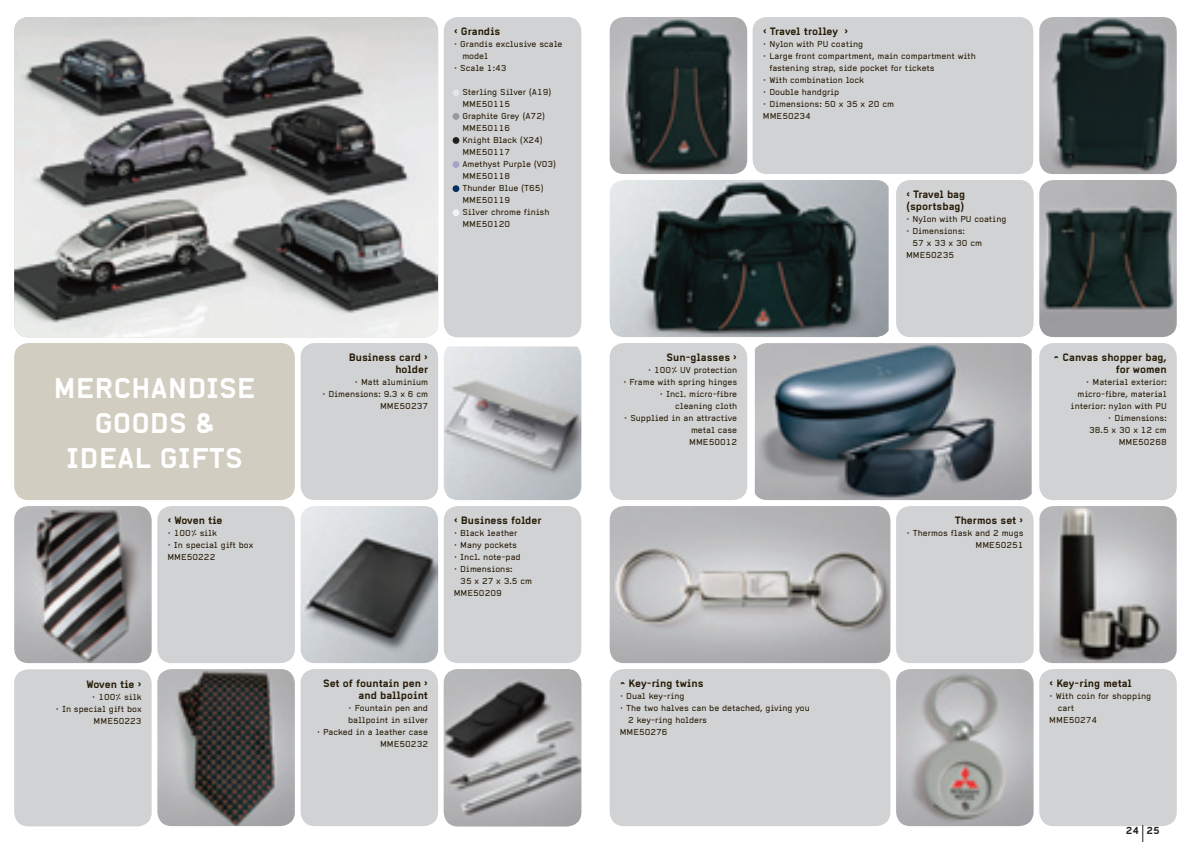
<style>
.page{position:relative;width:1191px;height:842px;background:#fff}
.page>*{position:absolute;margin:0;border:0;box-sizing:border-box;transform-origin:0 0}
.t1{font:700 28px "Alpha Headline Pro";color:#fff}
.t2{font:700 10.5px/12px "Alpha Headline Pro";color:#251a05;text-align:right}
.t3{font:700 10px "Alpha Headline Pro";color:#231f20}
.t4{font:8.5px/12px "Alpha Headline Pro";color:#251a05;text-align:right}
</style>
<div class="page">
<div style="left:300px;top:669px;width:138px;height:157px;background:#d1d2d4;border-radius:14px"></div>
<div style="left:300px;top:343px;width:138px;height:157px;background:#d1d2d4;border-radius:14px"></div>
<img style="left:1039px;top:180px;width:137px;height:157px">
<div style="left:1039px;top:669px;width:137px;height:157px;background:#d1d2d4;border-radius:14px"></div>
<svg style="left:1142px;top:825px;width:1px;height:17px"></svg>
<div style="left:14px;top:343px;width:281px;height:157px;background:#d2cdc1;border-radius:14px"></div>
<img style="left:14px;top:17px;width:424px;height:320px">
<img style="left:444px;top:669px;width:137px;height:157px">
<img style="left:14px;top:506px;width:138px;height:157px">
<img style="left:300px;top:506px;width:138px;height:157px">
<div style="left:444px;top:17px;width:137px;height:320px;background:#d1d2d4;border-radius:14px"></div>
<div style="left:157px;top:506px;width:138px;height:157px;background:#d1d2d4;border-radius:14px"></div>
<img style="left:157px;top:669px;width:138px;height:157px">
<div style="left:14px;top:669px;width:138px;height:157px;background:#d1d2d4;border-radius:14px"></div>
<img style="left:444px;top:346px;width:137px;height:154px">
<div style="left:444px;top:506px;width:137px;height:157px;background:#d1d2d4;border-radius:14px"></div>
<div style="left:752px;top:17px;width:281px;height:157px;background:#d1d2d4;border-radius:14px"></div>
<img style="left:609px;top:180px;width:279px;height:157px">
<img style="left:609px;top:17px;width:138px;height:157px">
<img style="left:1039px;top:17px;width:137px;height:157px">
<img style="left:1039px;top:506px;width:137px;height:157px">
<img style="left:755px;top:343px;width:276px;height:157px">
<img style="left:896px;top:669px;width:137px;height:157px">
<div style="left:1039px;top:343px;width:137px;height:157px;background:#d1d2d4;border-radius:14px"></div>
<div style="left:609px;top:343px;width:138px;height:157px;background:#d1d2d4;border-radius:14px"></div>
<div style="left:609px;top:669px;width:281px;height:157px;background:#d1d2d4;border-radius:14px"></div>
<div style="left:896px;top:180px;width:137px;height:157px;background:#d1d2d4;border-radius:14px"></div>
<div style="left:896px;top:506px;width:137px;height:157px;background:#d1d2d4;border-radius:14px"></div>
<img style="left:609px;top:506px;width:281px;height:157px">
<div style="left:452px;top:90px;width:7px;height:6px;background:#e4e5e7;border-radius:50%"></div>
<div style="left:452px;top:113px;width:7px;height:7px;background:#97999c;border-radius:50%"></div>
<div style="left:452px;top:137px;width:7px;height:7px;background:#231f20;border-radius:50%"></div>
<div style="left:452px;top:161px;width:7px;height:7px;background:#a6a1c7;border-radius:50%"></div>
<div style="left:452px;top:185px;width:7px;height:7px;background:#063061;border-radius:50%"></div>
<div style="left:452px;top:209px;width:7px;height:7px;background:#f2f3f4;border-radius:50%"></div>
<h1 class="t1" style="left:53px;top:371px;width:204px">MERCHANDISE</h1>
<h1 class="t1" style="left:94px;top:406px;width:122px">GOODS &amp;</h1>
<h1 class="t1" style="left:66px;top:441px;width:32px">Idea</h1>
<h1 class="t1" style="left:134px;top:441px;width:107px">l gifts</h1>
<p class="t2" style="left:167px;top:515px;width:57px">≤ Woven tie</p>
<p class="t4" style="left:167px;top:527px;width:51px">• 100% silk</p>
<p class="t4" style="left:167px;top:539px;width:88px;text-align:left">• In special gift box<br>MME50222</p>
<p class="t2" style="left:86px;top:678px;width:57px">Woven tie ≥</p>
<p class="t4" style="left:92px;top:691px;width:51px">• 100% silk</p>
<p class="t4" style="left:56px;top:703px;width:88px">• In special gift box<br>MME50223</p>
<p class="t2" style="left:454px;top:26px;width:48px">≤ Grandis</p>
<p class="t4" style="left:462px;top:38px;width:102px;text-align:left;text-indent:-9px">• Grandis exclusive scale model</p>
<p class="t4" style="left:454px;top:62px;width:54px">• Scale 1:43</p>
<p class="t4" style="left:462px;top:86px;width:95px;text-align:left">Sterling Silver (A19)<br>MME50115<br>Graphite Grey (A72)<br>MME50116<br>Knight Black (X24)<br>MME50117<br>Amethyst Purple (V03)<br>MME50118<br>Thunder Blue (T65)<br>MME50119<br>Silver chrome finish<br>MME50120</p>
<p class="t2" style="left:349px;top:352px;width:81px">Business card ≥ holder</p>
<p class="t4" style="left:354px;top:376px;width:75px">• Matt aluminium</p>
<p class="t4" style="left:322px;top:388px;width:108px">• Dimensions: 9.3 x 6 cm<br>MME50237</p>
<p class="t2" style="left:454px;top:515px;width:89px">≤ Business folder</p>
<p class="t4" style="left:454px;top:527px;width:65px">• Black leather</p>
<p class="t4" style="left:454px;top:539px;width:65px">• Many pockets</p>
<p class="t4" style="left:454px;top:551px;width:68px">• Incl. note-pad</p>
<p class="t4" style="left:454px;top:563px;width:60px">• Dimensions:</p>
<p class="t4" style="left:460px;top:575px;width:73px">35 x 27 x 3.5 cm</p>
<p class="t4" style="left:454px;top:587px;width:49px">MME50209</p>
<p class="t2" style="left:323px;top:678px;width:107px">Set of fountain pen ≥ and ballpoint</p>
<p class="t4" style="left:348px;top:702px;width:81px;text-align:left">• Fountain pen and ballpoint in silver</p>
<p class="t4" style="left:317px;top:726px;width:113px">• Packed in a leather case<br>MME50232</p>
<p class="t2" style="left:763px;top:26px;width:87px">≤ Travel trolley ≥</p>
<p class="t4" style="left:763px;top:38px;width:102px">• Nylon with PU coating</p>
<p class="t4" style="left:769px;top:50px;width:208px;text-align:left;text-indent:-6px">• Large front compartment, main compartment with fastening strap, side pocket for tickets</p>
<p class="t4" style="left:763px;top:74px;width:103px">• With combination lock</p>
<p class="t4" style="left:763px;top:86px;width:78px">• Double handgrip</p>
<p class="t4" style="left:763px;top:98px;width:133px;text-align:left">• Dimensions: 50 x 35 x 20 cm<br>MME50234</p>
<p class="t2" style="left:906px;top:189px;width:61px;text-align:left">≤ Travel bag (sportsbag)</p>
<p class="t4" style="left:906px;top:213px;width:102px">• Nylon with PU coating</p>
<p class="t4" style="left:906px;top:225px;width:60px">• Dimensions:</p>
<p class="t4" style="left:912px;top:237px;width:71px">57 x 33 x 30 cm</p>
<p class="t4" style="left:906px;top:249px;width:49px">MME50235</p>
<p class="t2" style="left:666px;top:352px;width:72px">Sun-glasses ≥</p>
<p class="t4" style="left:648px;top:364px;width:91px">• 100% UV protection</p>
<p class="t4" style="left:623px;top:376px;width:116px">• Frame with spring hinges</p>
<p class="t4" style="left:659px;top:388px;width:79px">• Incl. micro-fibre cleaning cloth</p>
<p class="t4" style="left:689px;top:412px;width:49px;text-align:justify;text-indent:-65px">• Supplied in an attractive metal case MME50012</p>
<p class="t2" style="left:954px;top:515px;width:70px">Thermos set ≥</p>
<p class="t4" style="left:906px;top:527px;width:119px">• Thermos flask and 2 mugs<br>MME50251</p>
<p class="t2" style="left:1053px;top:352px;width:115px">^ Canvas shopper bag, for women</p>
<p class="t4" style="left:1070px;top:376px;width:98px">• Material exterior: micro-fibre, material interior: nylon with PU</p>
<p class="t4" style="left:1089px;top:412px;width:79px">• Dimensions:<br>38.5 x 30 x 12 cm<br>MME50268</p>
<p class="t2" style="left:619px;top:678px;width:85px">^ Key-ring twins</p>
<p class="t4" style="left:619px;top:690px;width:66px">• Dual key-ring</p>
<p class="t4" style="left:619px;top:702px;width:192px">• The two halves can be detached, giving you</p>
<p class="t4" style="left:628px;top:714px;width:80px">2 key-ring holders</p>
<p class="t4" style="left:619px;top:726px;width:49px">MME50276</p>
<p class="t2" style="left:1049px;top:678px;width:84px">≤ Key-ring metal</p>
<p class="t4" style="left:1049px;top:690px;width:103px">• With coin for shopping</p>
<p class="t4" style="left:1057px;top:702px;width:18px">cart</p>
<p class="t4" style="left:1049px;top:714px;width:49px">MME50274</p>
<p class="t3" style="left:1125px;top:824px;width:35px">24 25</p>
</div>
